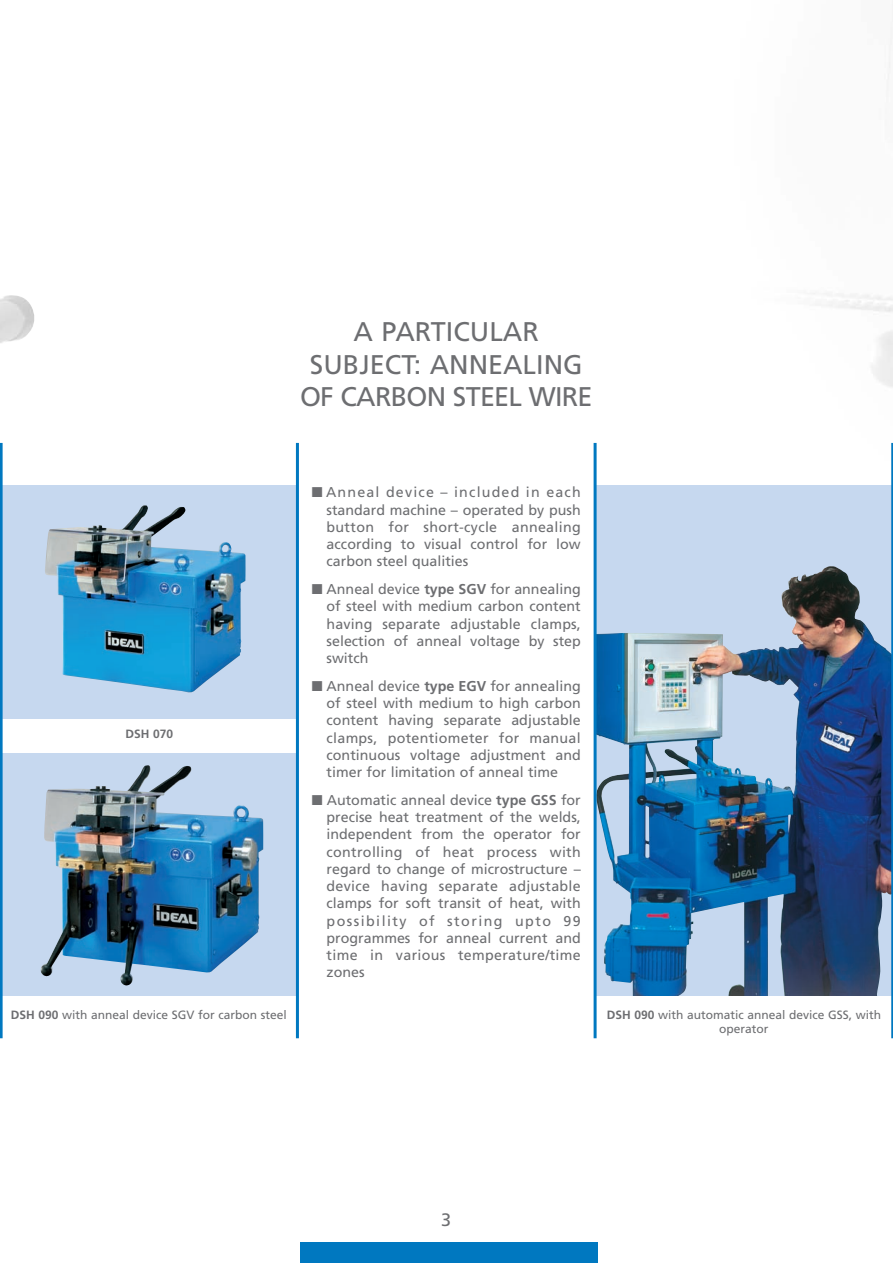
<style>
.page{position:relative;width:893px;height:1263px;background:#fff}
.page>*{position:absolute;margin:0;border:0;box-sizing:border-box;transform-origin:0 0}
.t1{font:27px/32.4px "Frutiger";color:#6d6e71;text-align:center}
.t2{font:18px "Frutiger";color:#6d6e71}
.t3{font:14.25px/17.2px "Frutiger";color:#6d6e71;text-align:justify}
.t4{font:12px/14.4px "Frutiger";color:#6d6e71;text-align:center}
.t5{font:700 12px "Frutiger";color:#6d6e71}
.s1{font-weight:700}
</style>
<div class="page">
<img style="left:0;top:295px;width:35px;height:744px">
<div style="left:595px;top:485px;width:298px;height:511px;background:#c6d8ef"></div>
<img style="left:597px;top:633px;width:294px;height:363px">
<div style="left:0;top:485px;width:297px;height:234px;background:#c6d8ef"></div>
<img style="left:45px;top:505px;width:201px;height:188px">
<div style="left:300px;top:1242px;width:298px;height:21px;background:#0078c0"></div>
<hr style="left:891px;top:443px;width:2px;height:595px;background:#0078c0">
<div style="left:0;top:753px;width:297px;height:242px;background:#c6d8ef"></div>
<img style="left:41px;top:765px;width:222px;height:220px">
<hr style="left:0;top:443px;width:3px;height:595px;background:#0078c0">
<hr style="left:296px;top:443px;width:3px;height:595px;background:#0078c0">
<hr style="left:594px;top:443px;width:3px;height:595px;background:#0078c0">
<h1 class="t1" style="left:300px;top:318px;width:294px">A PARTICULAR<br>SUBJECT: ANNEALING<br>OF CARBON STEEL WIRE</h1>
<p class="t5" style="left:126px;top:729px;width:49px">DSH 070</p>
<p class="t4" style="left:11px;top:1008px;width:278px"><span class="s1">DSH 090</span> with anneal device SGV for carbon steel</p>
<p class="t3" style="left:327px;top:485px;width:256px;text-indent:-15px">■ Anneal device – included in each standard machine – operated by push button for short-cycle annealing according to visual control for low carbon steel qualities</p>
<p class="t3" style="left:327px;top:582px;width:256px;text-indent:-15px">■ Anneal device <span class="s1">type SGV</span> for annealing of steel with medium carbon content having separate adjustable clamps, selection of anneal voltage by step switch</p>
<p class="t3" style="left:327px;top:678px;width:256px;text-indent:-15px">■ Anneal device <span class="s1">type EGV</span> for annealing of steel with medium to high carbon content having separate adjustable clamps, potentiometer for manual continuous voltage adjustment and timer for limitation of anneal time</p>
<p class="t3" style="left:327px;top:792px;width:256px;text-indent:-15px">■ Automatic anneal device <span class="s1">type GSS</span> for precise heat treatment of the welds, independent from the operator for controlling of heat process with regard to change of microstructure – device having separate adjustable clamps for soft transit of heat, with possibility of storing upto 99 programmes for anneal current and time in various temperature/time zones</p>
<p class="t4" style="left:607px;top:1008px;width:276px"><span class="s1">DSH 090</span> with automatic anneal device GSS, with operator</p>
<p class="t2" style="left:441px;top:1212px;width:12px">3</p>
</div>
